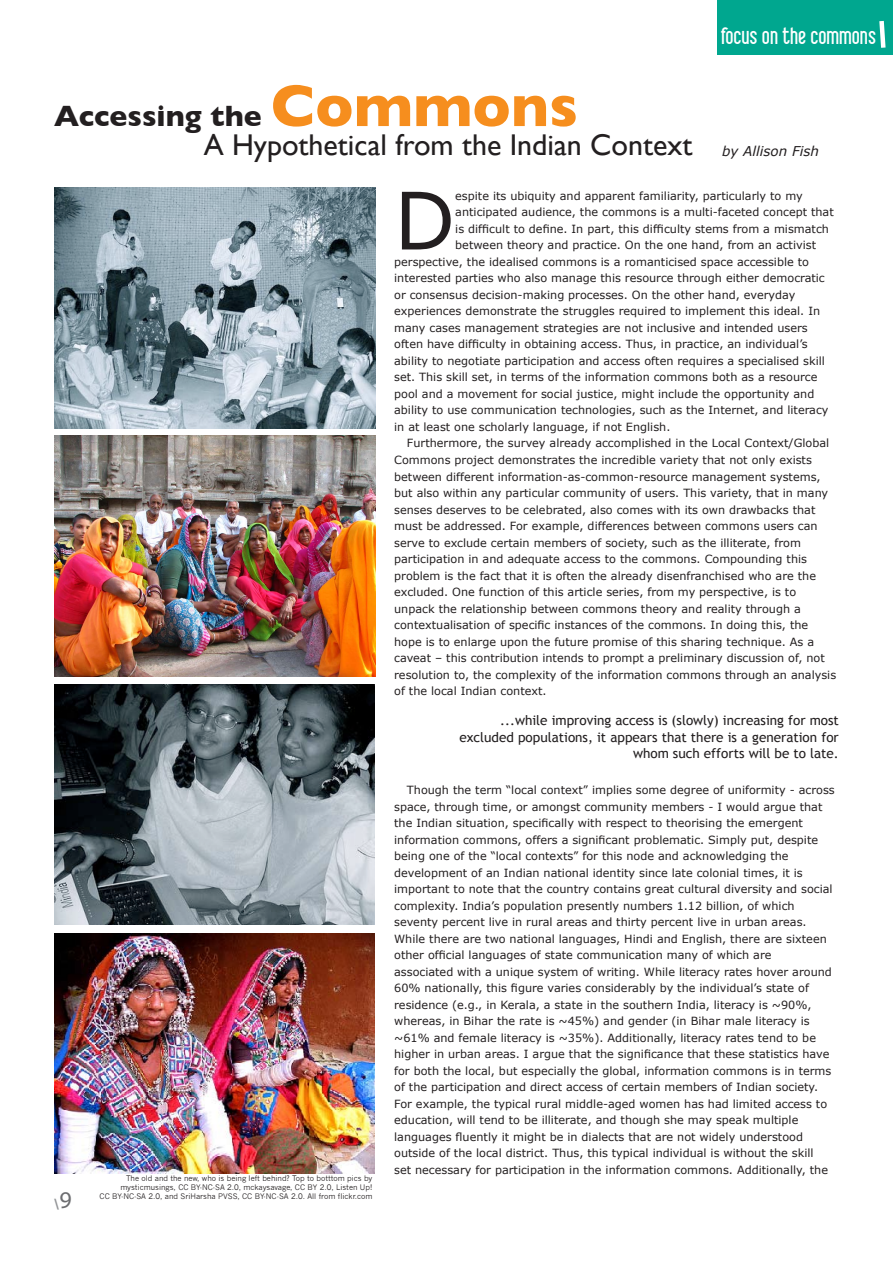
<style>
.page{position:relative;width:893px;height:1263px;background:#fff}
.page>*{position:absolute;margin:0;border:0;box-sizing:border-box;transform-origin:0 0}
.t1{font:79.35px "Verdana";color:#231f20}
.t2{font:30px/29.4px "Gill Sans";color:#231f20}
.t3{font:23.25px "Libel Suit";color:#fff}
.t4{font:700 15px "Myriad";color:#939598}
.t5{font:13.5px/16.5px "Trebuchet MS";color:#231f20;text-align:right}
.t6{font:italic 13.5px "Verdana";color:#231f20}
.t7{font:11.25px/16.5px "Verdana";color:#231f20}
.t8{font:7.5px/9px "News Gothic";color:#231f20;text-align:right}
.s1{font-weight:700}
.s2{font-weight:700;font-size:60px;color:#f68e1e}
.s3{font-weight:400;font-size:24px;color:#6c6d70}
</style>
<div class="page">
<img style="left:54px;top:685px;width:320px;height:240px">
<img style="left:54px;top:435px;width:321px;height:241px">
<img style="left:54px;top:187px;width:321px;height:241px">
<img style="left:54px;top:933px;width:320px;height:241px">
<div style="left:717px;top:0;width:176px;height:54px;background:#00a78f"></div>
<svg style="left:879px;top:20px;width:7px;height:28px"></svg>
<h2 class="t2" style="left:204px;top:101px;width:490px;text-indent:-150px"><span class="s1">Accessing the</span> <span class="s2">Commons<br></span>A Hypothetical from the Indian Context</h2>
<h3 class="t3" style="left:721px;top:24px;width:157px">focus on the commons</h3>
<p class="t6" style="left:722px;top:143px;width:99px">by Allison Fish</p>
<h1 class="t1" style="left:394px;top:170px;width:63px">D</h1>
<p class="t7" style="left:455px;top:187px;width:349px">espite its ubiquity and apparent familiarity, particularly to my</p>
<p class="t7" style="left:455px;top:204px;width:380px">anticipated audience, the commons is a multi-faceted concept that</p>
<p class="t7" style="left:455px;top:220px;width:375px">is difficult to define. In part, this difficulty stems from a mismatch</p>
<p class="t7" style="left:455px;top:237px;width:362px">between theory and practice. On the one hand, from an activist</p>
<p class="t7" style="left:394px;top:253px;width:416px">perspective, the idealised commons is a romanticised space accessible to</p>
<p class="t7" style="left:394px;top:270px;width:432px">interested parties who also manage this resource through either democratic</p>
<p class="t7" style="left:394px;top:286px;width:403px">or consensus decision-making processes. On the other hand, everyday</p>
<p class="t7" style="left:394px;top:303px;width:428px">experiences demonstrate the struggles required to implement this ideal. In</p>
<p class="t7" style="left:394px;top:319px;width:415px">many cases management strategies are not inclusive and intended users</p>
<p class="t7" style="left:394px;top:336px;width:415px">often have difficulty in obtaining access. Thus, in practice, an individual’s</p>
<p class="t7" style="left:394px;top:352px;width:432px">ability to negotiate participation and access often requires a specialised skill</p>
<p class="t7" style="left:394px;top:369px;width:425px">set. This skill set, in terms of the information commons both as a resource</p>
<p class="t7" style="left:394px;top:385px;width:422px">pool and a movement for social justice, might include the opportunity and</p>
<p class="t7" style="left:394px;top:402px;width:436px">ability to use communication technologies, such as the Internet, and literacy</p>
<p class="t7" style="left:394px;top:418px;width:278px">in at least one scholarly language, if not English.</p>
<p class="t7" style="left:407px;top:435px;width:424px">Furthermore, the survey already accomplished in the Local Context/Global</p>
<p class="t7" style="left:394px;top:451px;width:419px">Commons project demonstrates the incredible variety that not only exists</p>
<p class="t7" style="left:394px;top:468px;width:428px">between different information-as-common-resource management systems,</p>
<p class="t7" style="left:394px;top:484px;width:436px">but also within any particular community of users. This variety, that in many</p>
<p class="t7" style="left:394px;top:501px;width:423px">senses deserves to be celebrated, also comes with its own drawbacks that</p>
<p class="t7" style="left:394px;top:517px;width:425px">must be addressed. For example, differences between commons users can</p>
<p class="t7" style="left:394px;top:534px;width:408px">serve to exclude certain members of society, such as the illiterate, from</p>
<p class="t7" style="left:394px;top:550px;width:414px">participation in and adequate access to the commons. Compounding this</p>
<p class="t7" style="left:394px;top:567px;width:423px">problem is the fact that it is often the already disenfranchised who are the</p>
<p class="t7" style="left:394px;top:583px;width:404px">excluded. One function of this article series, from my perspective, is to</p>
<p class="t7" style="left:394px;top:600px;width:408px">unpack the relationship between commons theory and reality through a</p>
<p class="t7" style="left:394px;top:616px;width:416px">contextualisation of specific instances of the commons. In doing this, the</p>
<p class="t7" style="left:394px;top:633px;width:421px">hope is to enlarge upon the future promise of this sharing technique. As a</p>
<p class="t7" style="left:394px;top:649px;width:432px">caveat – this contribution intends to prompt a preliminary discussion of, not</p>
<p class="t7" style="left:394px;top:666px;width:444px">resolution to, the complexity of the information commons through an analysis</p>
<p class="t7" style="left:394px;top:682px;width:154px">of the local Indian context.</p>
<h3 class="t4" style="left:54px;top:1196px;width:19px">\<span class="s3">9</span></h3>
<p class="t8" style="left:100px;top:1174px;width:274px">The old and the new, who is being left behind? Top to botttom pics by mysticmusings, CC BY-NC-SA 2.0, mckaysavage, CC BY 2.0, Listen Up!<br>CC BY-NC-SA 2.0, and SriHarsha PVSS, CC BY-NC-SA 2.0. All from flickr.com</p>
<p class="t5" style="left:459px;top:713px;width:381px">...while improving access is (slowly) increasing for most excluded populations, it appears that there is a generation for whom such efforts will be to late.</p>
<p class="t7" style="left:394px;top:781px;width:442px;text-indent:13px">Though the term “local context” implies some degree of uniformity - across space, through time, or amongst community members - I would argue that the Indian situation, specifically with respect to theorising the emergent information commons, offers a significant problematic. Simply put, despite being one of the “local contexts” for this node and acknowledging the development of an Indian national identity since late colonial times, it is important to note that the country contains great cultural diversity and social complexity. India’s population presently numbers 1.12 billion, of which seventy percent live in rural areas and thirty percent live in urban areas.<br>While there are two national languages, Hindi and English, there are sixteen other official languages of state communication many of which are<br>associated with a unique system of writing. While literacy rates hover around 60% nationally, this figure varies considerably by the individual’s state of residence (e.g., in Kerala, a state in the southern India, literacy is ~90%, whereas, in Bihar the rate is ~45%) and gender (in Bihar male literacy is ~61% and female literacy is ~35%). Additionally, literacy rates tend to be higher in urban areas. I argue that the significance that these statistics have for both the local, but especially the global, information commons is in terms of the participation and direct access of certain members of Indian society.<br>For example, the typical rural middle-aged women has had limited access to education, will tend to be illiterate, and though she may speak multiple languages fluently it might be in dialects that are not widely understood outside of the local district. Thus, this typical individual is without the skill<br>set necessary for participation in the information commons. Additionally, the</p>
</div>
